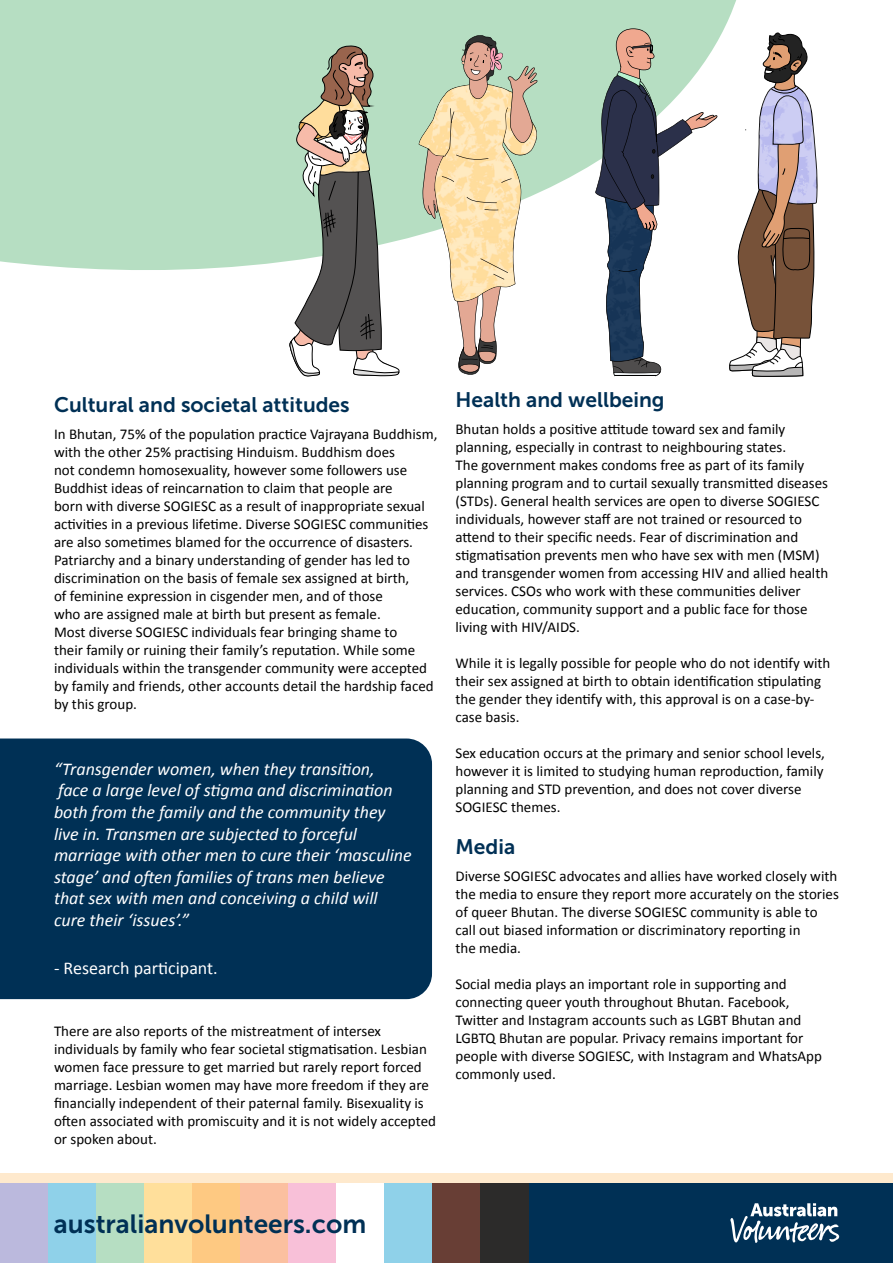
<style>
.page{position:relative;width:893px;height:1263px;background:#fff}
.page>*{position:absolute;margin:0;border:0;box-sizing:border-box;transform-origin:0 0}
.t1{font:26.25px "Museo Sans 700";color:#003055}
.t2{font:21px "Museo Sans 700";color:#003055}
.Pull_Quote{font:italic 18px/21.6px "Calibri";color:#fff}
.Pull_Quote-2{font:18px "Calibri";color:#fff}
.Body_Text__Calibri{font:15px/18px "Calibri";color:#000}
</style>
<div class="page">
<svg style="left:0;top:0;width:736px;height:348px;fill:#b6dec2"></svg>
<svg style="left:729px;top:33px;width:88px;height:344px"></svg>
<svg style="left:595px;top:28px;width:122px;height:348px"></svg>
<hr style="left:615px;top:376px;width:40px;height:1px;background:#000">
<svg style="left:290px;top:46px;width:109px;height:330px"></svg>
<svg style="left:419px;top:35px;width:120px;height:340px"></svg>
<div style="left:0;top:1172px;width:893px;height:41px;background:#fee9cd"></div>
<div style="left:529px;top:1183px;width:364px;height:80px;background:#003055"></div>
<svg style="left:730px;top:1203px;width:109px;height:40px"></svg>
<div style="left:0;top:1183px;width:48px;height:80px;background:#bbb9dd"></div>
<div style="left:48px;top:1183px;width:48px;height:80px;background:#8fd1e9"></div>
<div style="left:96px;top:1183px;width:48px;height:80px;background:#b6dec2"></div>
<div style="left:144px;top:1183px;width:48px;height:80px;background:#ffdf9b"></div>
<div style="left:192px;top:1183px;width:48px;height:80px;background:#fec982"></div>
<div style="left:240px;top:1183px;width:48px;height:80px;background:#fbc0a0"></div>
<div style="left:288px;top:1183px;width:48px;height:80px;background:#f8c0d8"></div>
<div style="left:336px;top:1183px;width:48px;height:80px;background:#fff"></div>
<div style="left:384px;top:1183px;width:48px;height:80px;background:#8fd1e9"></div>
<div style="left:432px;top:1183px;width:48px;height:80px;background:#683e35"></div>
<div style="left:480px;top:1183px;width:49px;height:80px;background:#2c2b2a"></div>
<div style="left:0;top:738px;width:432px;height:261px;background:#003055"></div>
<p class="t2" style="left:54px;top:393px;width:297px">Cultural and societal attitudes</p>
<p class="Body_Text__Calibri" style="left:54px;top:424px;width:385px">In Bhutan, 75% of the population practice Vajrayana Buddhism, with the other 25% practising Hinduism. Buddhism does<br>not condemn homosexuality, however some followers use Buddhist ideas of reincarnation to claim that people are<br>born with diverse SOGIESC as a result of inappropriate sexual activities in a previous lifetime. Diverse SOGIESC communities are also sometimes blamed for the occurrence of disasters.<br>Patriarchy and a binary understanding of gender has led to discrimination on the basis of female sex assigned at birth,<br>of feminine expression in cisgender men, and of those<br>who are assigned male at birth but present as female.</p>
<p class="Body_Text__Calibri" style="left:54px;top:622px;width:381px">Most diverse SOGIESC individuals fear bringing shame to<br>their family or ruining their family’s reputation. While some individuals within the transgender community were accepted by family and friends, other accounts detail the hardship faced by this group.</p>
<p class="Pull_Quote" style="left:54px;top:757px;width:359px">“Transgender women, when they transition,<br>face a large level of stigma and discrimination both from the family and the community they live in. Transmen are subjected to forceful marriage with other men to cure their ‘masculine stage’ and often families of trans men believe that sex with men and conceiving a child will cure their ‘issues’.”</p>
<p class="Pull_Quote-2" style="left:54px;top:955px;width:165px">- Research participant.</p>
<p class="Body_Text__Calibri" style="left:54px;top:1022px;width:383px">There are also reports of the mistreatment of intersex individuals by family who fear societal stigmatisation. Lesbian women face pressure to get married but rarely report forced marriage. Lesbian women may have more freedom if they are financially independent of their paternal family. Bisexuality is often associated with promiscuity and it is not widely accepted or spoken about.</p>
<p class="t2" style="left:455px;top:388px;width:211px">Health and wellbeing</p>
<p class="Body_Text__Calibri" style="left:455px;top:419px;width:374px">Bhutan holds a positive attitude toward sex and family planning, especially in contrast to neighbouring states.<br>The government makes condoms free as part of its family planning program and to curtail sexually transmitted diseases (STDs). General health services are open to diverse SOGIESC individuals, however staff are not trained or resourced to attend to their specific needs. Fear of discrimination and stigmatisation prevents men who have sex with men (MSM) and transgender women from accessing HIV and allied health services. CSOs who work with these communities deliver education, community support and a public face for those living with HIV/AIDS.</p>
<p class="Body_Text__Calibri" style="left:455px;top:653px;width:376px">While it is legally possible for people who do not identify with their sex assigned at birth to obtain identification stipulating the gender they identify with, this approval is on a case-by&shy;case basis.</p>
<p class="Body_Text__Calibri" style="left:455px;top:743px;width:371px">Sex education occurs at the primary and senior school levels, however it is limited to studying human reproduction, family planning and STD prevention, and does not cover diverse SOGIESC themes.</p>
<p class="t2" style="left:455px;top:835px;width:61px">Media</p>
<p class="Body_Text__Calibri" style="left:455px;top:866px;width:385px">Diverse SOGIESC advocates and allies have worked closely with the media to ensure they report more accurately on the stories of queer Bhutan. The diverse SOGIESC community is able to call out biased information or discriminatory reporting in<br>the media.</p>
<p class="Body_Text__Calibri" style="left:455px;top:974px;width:368px">Social media plays an important role in supporting and connecting queer youth throughout Bhutan. Facebook, Twitter and Instagram accounts such as LGBT Bhutan and LGBTQ Bhutan are popular. Privacy remains important for people with diverse SOGIESC, with Instagram and WhatsApp commonly used.</p>
<h1 class="t1" style="left:54px;top:1209px;width:314px">australianvolunteers.com</h1>
</div>
